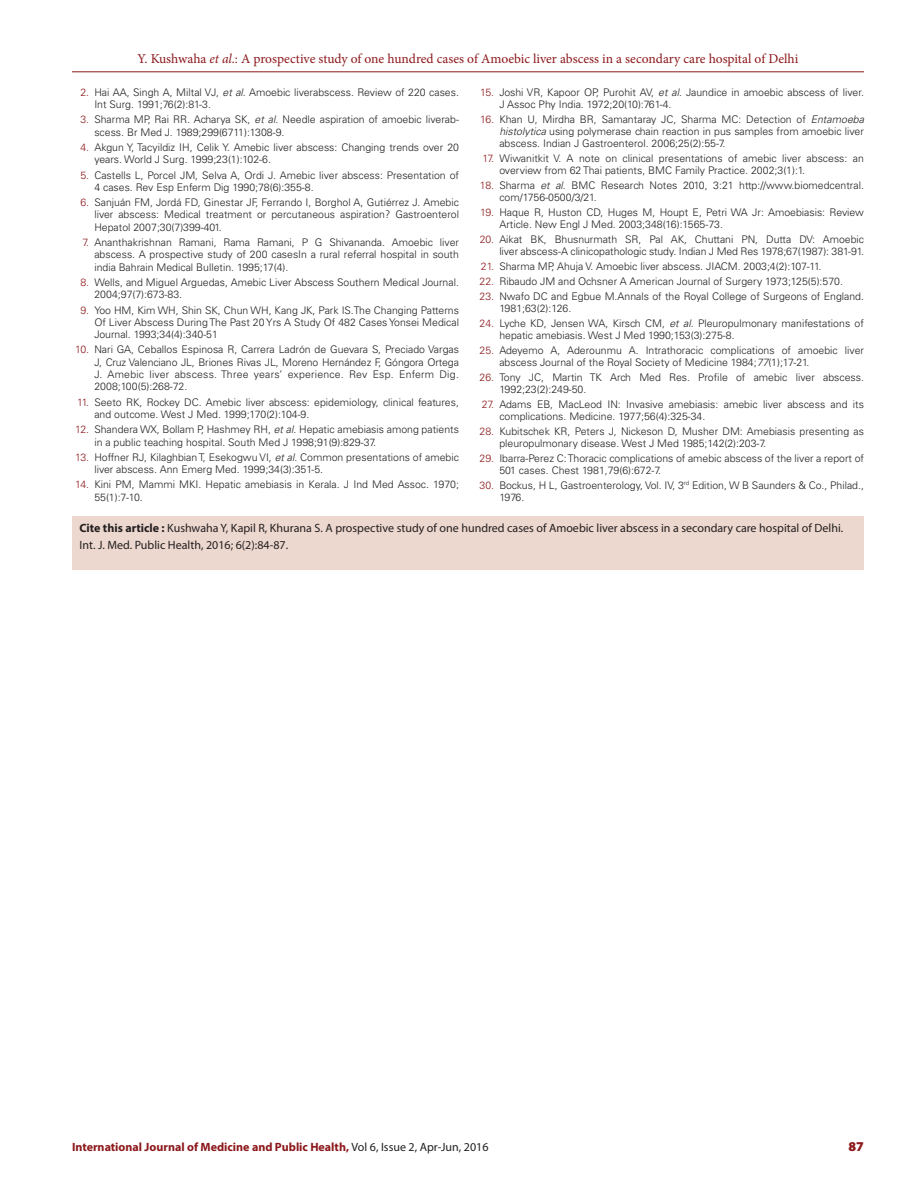
<style>
.page{position:relative;width:918px;height:1188px;background:#fff}
.page>*{position:absolute;margin:0;border:0;box-sizing:border-box;transform-origin:0 0}
.t1{font:13.5px "Minion Pro";letter-spacing:-.005em;color:#8c181b}
.t2{font:900 13.5px "Myriad Pro";color:#8c181b}
.LRH{font:12px/16.5px "Myriad Pro";color:#231f20}
.t3{font:700 12px "Myriad Pro";color:#8c181b}
.t4{font:300 10.5px/12.3px "Univers LT Std";color:#231f20}
.s1{font-style:italic}
.s2{color:#8c181b}
.s3{font-weight:700}
.s4{font-weight:400;color:#231f20}
</style>
<div class="page">
<hr style="left:72px;top:72px;width:792px;height:1px;background:#8c181b">
<div style="left:72px;top:516px;width:792px;height:54px;background:#edd8cf"></div>
<p class="t1" style="left:138px;top:50px;width:662px">Y. Kushwaha <span class="s1">et al</span>.: A prospective study of one hundred cases of Amoebic liver abscess in a secondary care hospital of Delhi</p>
<p class="t4" style="left:94px;top:86px;width:366px;text-indent:-14px"><span class="s2">2.</span> Hai AA, Singh A, Miltal VJ, <span class="s1">et al</span>. Amoebic liverabscess. Review of 220 cases.<br>Int Surg. 1991;76(2):81-3.</p>
<p class="t4" style="left:94px;top:113px;width:366px;text-indent:-14px"><span class="s2">3.</span> Sharma MP, Rai RR. Acharya SK, <span class="s1">et al</span>. Needle aspiration of amoebic liverab&shy;scess. Br Med J. 1989;299(6711):1308-9.</p>
<p class="t4" style="left:94px;top:141px;width:366px;text-indent:-14px"><span class="s2">4.</span> Akgun Y, Tacyildiz IH, Celik Y. Amebic liver abscess: Changing trends over 20 years. World J Surg. 1999;23(1):102-6.</p>
<p class="t4" style="left:94px;top:169px;width:366px;text-indent:-14px"><span class="s2">5.</span> Castells L, Porcel JM, Selva A, Ordi J. Amebic liver abscess: Presentation of<br>4 cases. Rev Esp Enferm Dig 1990;78(6):355-8.</p>
<p class="t4" style="left:94px;top:196px;width:366px;text-align:justify;text-indent:-14px"><span class="s2">6.</span> Sanjuán FM, Jordá FD, Ginestar JF, Ferrando I, Borghol A, Gutiérrez J. Amebic liver abscess: Medical treatment or percutaneous aspiration? Gastroenterol Hepatol 2007;30(7)399-401.</p>
<p class="t4" style="left:94px;top:236px;width:366px;text-align:justify;text-indent:-12px"><span class="s2">7.</span> Ananthakrishnan Ramani, Rama Ramani, P G Shivananda. Amoebic liver abscess. A prospective study of 200 casesIn a rural referral hospital in south india Bahrain Medical Bulletin. 1995;17(4).</p>
<p class="t4" style="left:94px;top:276px;width:366px;text-indent:-14px"><span class="s2">8.</span> Wells, and Miguel Arguedas, Amebic Liver Abscess Southern Medical Journal.<br>2004;97(7):673-83.</p>
<p class="t4" style="left:94px;top:304px;width:366px;text-align:justify;text-indent:-14px"><span class="s2">9.</span> Yoo HM, Kim WH, Shin SK, Chun WH, Kang JK, Park IS.The Changing Patterns Of Liver Abscess During The Past 20 Yrs A Study Of 482 Cases Yonsei Medical Journal. 1993;34(4):340-51</p>
<p class="t4" style="left:94px;top:344px;width:366px;text-align:justify;text-indent:-19px"><span class="s2">10.</span> Nari GA, Ceballos Espinosa R, Carrera Ladrón de Guevara S, Preciado Vargas J, Cruz Valenciano JL, Briones Rivas JL, Moreno Hernández F, Góngora Ortega J. Amebic liver abscess. Three years’ experience. Rev Esp. Enferm Dig.<br>2008;100(5):268-72.</p>
<p class="t4" style="left:94px;top:396px;width:366px;text-indent:-17px"><span class="s2">11.</span> Seeto RK, Rockey DC. Amebic liver abscess: epidemiology, clinical features, and outcome. West J Med. 1999;170(2):104-9.</p>
<p class="t4" style="left:94px;top:423px;width:366px;text-indent:-19px"><span class="s2">12.</span> Shandera WX, Bollam P, Hashmey RH, <span class="s1">et al</span>. Hepatic amebiasis among patients in a public teaching hospital. South Med J 1998;91(9):829-37.</p>
<p class="t4" style="left:94px;top:451px;width:366px;text-indent:-19px"><span class="s2">13.</span> Hoffner RJ, Kilaghbian T, Esekogwu VI, <span class="s1">et al</span>. Common presentations of amebic liver abscess. Ann Emerg Med. 1999;34(3):351-5.</p>
<p class="t4" style="left:94px;top:479px;width:366px;text-indent:-19px"><span class="s2">14.</span> Kini PM, Mammi MKI. Hepatic amebiasis in Kerala. J Ind Med Assoc. 1970;<br>55(1):7-10.</p>
<p class="t4" style="left:499px;top:86px;width:366px;text-indent:-19px"><span class="s2">15.</span> Joshi VR, Kapoor OP, Purohit AV, <span class="s1">et al</span>. Jaundice in amoebic abscess of liver.<br>J Assoc Phy India. 1972;20(10):761-4.</p>
<p class="t4" style="left:499px;top:113px;width:366px;text-align:justify;text-indent:-19px"><span class="s2">16.</span> Khan U, Mirdha BR, Samantaray JC, Sharma MC: Detection of <span class="s1">Entamoeba histolytica</span> using polymerase chain reaction in pus samples from amoebic liver abscess. Indian J Gastroenterol. 2006;25(2):55-7.</p>
<p class="t4" style="left:499px;top:152px;width:366px;text-indent:-17px"><span class="s2">17.</span> Wiwanitkit V. A note on clinical presentations of amebic liver abscess: an overview from 62 Thai patients, BMC Family Practice. 2002;3(1):1.</p>
<p class="t4" style="left:499px;top:179px;width:366px;text-indent:-19px"><span class="s2">18.</span> Sharma <span class="s1">et al</span>. BMC Research Notes 2010, 3:21 http://www.biomedcentral. com/1756-0500/3/21.</p>
<p class="t4" style="left:499px;top:206px;width:366px;text-indent:-19px"><span class="s2">19.</span> Haque R, Huston CD, Huges M, Houpt E, Petri WA Jr: Amoebiasis: Review<br>Article. New Engl J Med. 2003;348(16):1565-73.</p>
<p class="t4" style="left:480px;top:233px;width:386px;text-align:right"><span class="s2">20.</span> Aikat BK, Bhusnurmath SR, Pal AK, Chuttani PN, Dutta DV: Amoebic liver abscess-A clinicopathologic study. Indian J Med Res 1978;67(1987): 381-91.</p>
<p class="t4" style="left:481px;top:260px;width:342px"><span class="s2">21.</span> Sharma MP, Ahuja V. Amoebic liver abscess. JIACM. 2003;4(2):107-11.</p>
<p class="t4" style="left:480px;top:275px;width:365px"><span class="s2">22.</span> Ribaudo JM and Ochsner A American Journal of Surgery 1973;125(5):570.</p>
<p class="t4" style="left:499px;top:290px;width:366px;text-indent:-20px"><span class="s2">23.</span> Nwafo DC and Egbue M.Annals of the Royal College of Surgeons of England.<br>1981;63(2):126.</p>
<p class="t4" style="left:499px;top:317px;width:366px;text-indent:-20px"><span class="s2">24.</span> Lyche KD, Jensen WA, Kirsch CM, <span class="s1">et al</span>. Pleuropulmonary manifestations of hepatic amebiasis. West J Med 1990;153(3):275-8.</p>
<p class="t4" style="left:499px;top:344px;width:366px;text-indent:-20px"><span class="s2">25.</span> Adeyemo A, Aderounmu A. Intrathoracic complications of amoebic liver abscess Journal of the Royal Society of Medicine 1984;<span class="s1">77</span>(1);17-21.</p>
<p class="t4" style="left:499px;top:371px;width:366px;text-indent:-20px"><span class="s2">26.</span> Tony JC, Martin TK Arch Med Res. Profile of amebic liver abscess.<br>1992;23(2):249-50.</p>
<p class="t4" style="left:499px;top:398px;width:366px;text-indent:-18px"><span class="s2">27.</span> Adams EB, MacLeod IN: Invasive amebiasis: amebic liver abscess and its complications. Medicine. 1977;56(4):325-34.</p>
<p class="t4" style="left:499px;top:425px;width:366px;text-indent:-20px"><span class="s2">28.</span> Kubitschek KR, Peters J, Nickeson D, Musher DM: Amebiasis presenting as pleuropulmonary disease. West J Med 1985;142(2):203-7.</p>
<p class="t4" style="left:499px;top:452px;width:366px;text-indent:-20px"><span class="s2">29.</span> Ibarra-Perez C: Thoracic complications of amebic abscess of the liver a report of<br>501 cases. Chest 1981,79(6):672-7.</p>
<p class="t4" style="left:499px;top:479px;width:366px;text-indent:-20px"><span class="s2">30.</span> Bockus, H L, Gastroenterology, Vol. IV, 3<sup>rd</sup> Edition, W B Saunders &amp; Co., Philad.,<br>1976.</p>
<p class="LRH" style="left:80px;top:520px;width:765px"><span class="s3">Cite this article :</span> Kushwaha Y, Kapil R, Khurana S. A prospective study of one hundred cases of Amoebic liver abscess in a secondary care hospital of Delhi.<br>Int. J. Med. Public Health, 2016; 6(2):84-87.</p>
<p class="t3" style="left:72px;top:1139px;width:418px">International Journal of Medicine and Public Health, <span class="s4">Vol 6, Issue 2, Apr-Jun, 2016</span></p>
<p class="t2" style="left:849px;top:1137px;width:17px">87</p>
</div>
